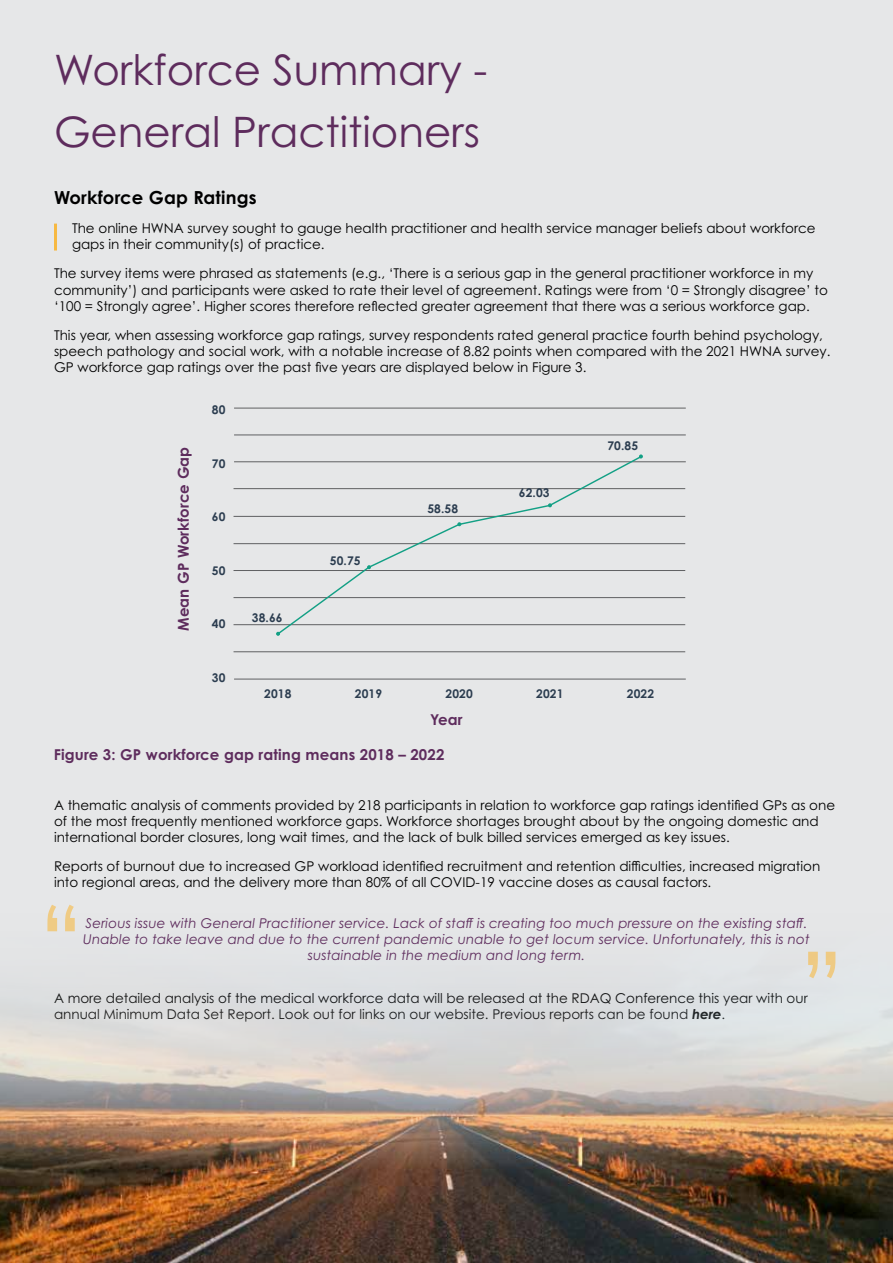
<style>
.page{position:relative;width:893px;height:1263px;background:#e6e7e8}
.page>*{position:absolute;margin:0;border:0;box-sizing:border-box;transform-origin:0 0}
.t1{font:42px/62.4px "Century Gothic Pro";color:#5e2c5d}
.t2{font:700 18px "Century Gothic Pro";letter-spacing:.01em;color:#000}
.t3{font:700 15px "Century Gothic Pro";letter-spacing:.01em;color:#5e2c5d}
.t4{font:13.5px/16.2px "Century Gothic Pro";color:#000}
.t5{font:italic 13.5px/16.2px "Century Gothic Pro";letter-spacing:.01em;color:#5e2c5d;text-align:center}
.t6{font:700 12px "Century Gothic Pro";letter-spacing:.01em;color:#2c3d50}
.s1{font-weight:700;font-style:italic}
</style>
<div class="page">
<hr style="left:54px;top:224px;width:3px;height:27px;background:#f7b942">
<hr style="left:234px;top:408px;width:452px;height:1px;background:#5f6062">
<hr style="left:234px;top:435px;width:452px;height:1px;background:#5f6062">
<hr style="left:234px;top:461px;width:452px;height:1px;background:#5f6062">
<hr style="left:234px;top:488px;width:451px;height:1px;background:#5f6062">
<hr style="left:234px;top:516px;width:451px;height:1px;background:#5f6062">
<hr style="left:234px;top:543px;width:451px;height:1px;background:#5f6062">
<hr style="left:234px;top:570px;width:451px;height:1px;background:#5f6062">
<hr style="left:234px;top:597px;width:451px;height:1px;background:#5f6062">
<hr style="left:234px;top:624px;width:451px;height:1px;background:#5f6062">
<hr style="left:234px;top:651px;width:451px;height:1px;background:#5f6062">
<hr style="left:234px;top:679px;width:452px;height:1px;background:#5f6062">
<svg style="left:276px;top:457px;width:366px;height:177px"></svg>
<svg style="left:276px;top:632px;width:4px;height:4px"></svg>
<svg style="left:367px;top:565px;width:4px;height:4px"></svg>
<svg style="left:457px;top:522px;width:4px;height:4px"></svg>
<svg style="left:548px;top:503px;width:4px;height:4px"></svg>
<svg style="left:639px;top:454px;width:4px;height:4px"></svg>
<img style="left:0;top:904px;width:893px;height:359px">
<svg style="left:47px;top:905px;width:28px;height:26px"></svg>
<svg style="left:808px;top:952px;width:27px;height:26px"></svg>
<h1 class="t1" style="left:54px;top:38px;width:435px">Workforce Summary -<br>General Practitioners</h1>
<h2 class="t2" style="left:54px;top:186px;width:204px">Workforce Gap Ratings</h2>
<p class="t4" style="left:72px;top:220px;width:745px">The online HWNA survey sought to gauge health practitioner and health service manager beliefs about workforce gaps in their community(s) of practice.</p>
<p class="t4" style="left:54px;top:265px;width:775px">The survey items were phrased as statements (e.g., ‘There is a serious gap in the general practitioner workforce in my community’) and participants were asked to rate their level of agreement. Ratings were from ‘0 = Strongly disagree’ to ‘100 = Strongly agree’. Higher scores therefore reflected greater agreement that there was a serious workforce gap.</p>
<p class="t4" style="left:54px;top:326px;width:778px">This year, when assessing workforce gap ratings, survey respondents rated general practice fourth behind psychology, speech pathology and social work, with a notable increase of 8.82 points when compared with the 2021 HWNA survey.<br>GP workforce gap ratings over the past five years are displayed below in Figure 3.</p>
<p class="t3" style="left:174px;top:631px;width:186px;rotate:-90deg">Mean GP Workforce Gap</p>
<p class="t6" style="left:212px;top:402px;width:15px">80</p>
<p class="t6" style="left:212px;top:456px;width:15px">70</p>
<p class="t6" style="left:212px;top:509px;width:15px">60</p>
<p class="t6" style="left:212px;top:563px;width:15px">50</p>
<p class="t6" style="left:212px;top:616px;width:15px">40</p>
<p class="t6" style="left:212px;top:670px;width:15px">30</p>
<p class="t6" style="left:252px;top:610px;width:32px">38.66</p>
<p class="t6" style="left:330px;top:553px;width:32px">50.75</p>
<p class="t6" style="left:427px;top:501px;width:32px">58.58</p>
<p class="t6" style="left:519px;top:485px;width:32px">62.03</p>
<p class="t6" style="left:607px;top:438px;width:32px">70.85</p>
<p class="t6" style="left:264px;top:686px;width:29px">2018</p>
<p class="t6" style="left:355px;top:686px;width:29px">2019</p>
<p class="t6" style="left:445px;top:686px;width:29px">2020</p>
<p class="t6" style="left:536px;top:686px;width:29px">2021</p>
<p class="t6" style="left:627px;top:686px;width:29px">2022</p>
<p class="t3" style="left:430px;top:710px;width:34px">Year</p>
<p class="t3" style="left:54px;top:746px;width:392px">Figure 3: GP workforce gap rating means 2018 – 2022</p>
<p class="t4" style="left:54px;top:796px;width:783px">A thematic analysis of comments provided by 218 participants in relation to workforce gap ratings identified GPs as one of the most frequently mentioned workforce gaps. Workforce shortages brought about by the ongoing domestic and international border closures, long wait times, and the lack of bulk billed services emerged as key issues.</p>
<p class="t4" style="left:54px;top:858px;width:768px">Reports of burnout due to increased GP workload identified recruitment and retention difficulties, increased migration into regional areas, and the delivery more than 80% of all COVID-19 vaccine doses as causal factors.</p>
<p class="t5" style="left:83px;top:915px;width:728px">Serious issue with General Practitioner service. Lack of staff is creating too much pressure on the existing staff.<br>Unable to take leave and due to the current pandemic unable to get locum service. Unfortunately, this is not sustainable in the medium and long term.</p>
<p class="t4" style="left:54px;top:990px;width:755px">A more detailed analysis of the medical workforce data will be released at the RDAQ Conference this year with our annual Minimum Data Set Report. Look out for links on our website. Previous reports can be found <span class="s1">here</span>.</p>
</div>
